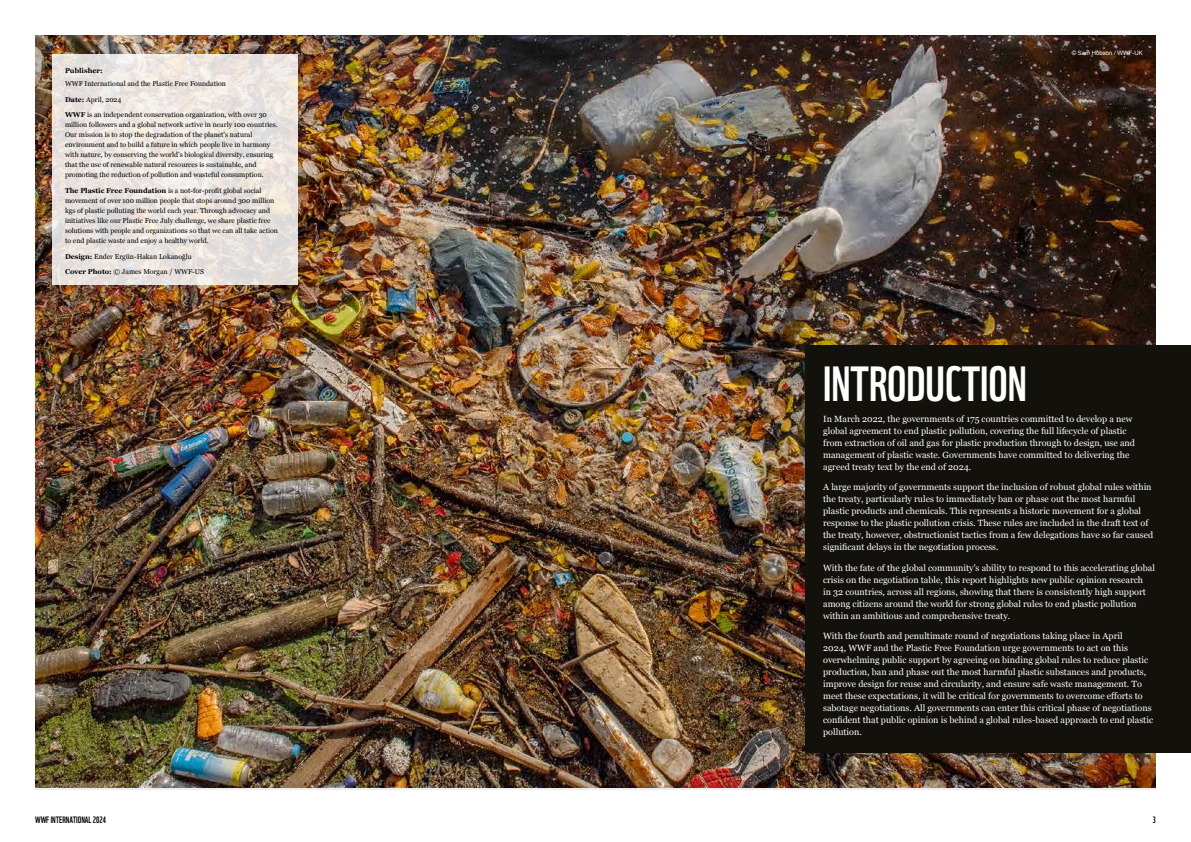
<style>
.page{position:relative;width:1191px;height:842px;background:#fff}
.page>*{position:absolute;margin:0;border:0;box-sizing:border-box;transform-origin:0 0}
.Heading_3{font:48px "WWF";color:#fff}
.t1{font:9px/12px "Georgia";color:#fff}
.t2{font:9px "WWF";color:#000}
.Copyright_Credit{font:7px/10px "Georgia";color:#000}
.Copyright_Credit-2{font:700 7px "Georgia";color:#000}
.Copyright_Credit-3{font:6px "Arial";color:#fff}
.s1{font-weight:700}
</style>
<div class="page">
<img style="left:35px;top:35px;width:1121px;height:753px">
<svg style="left:53px;top:54px;width:245px;height:231px;background:#eae4e0"></svg>
<div style="left:805px;top:346px;width:386px;height:407px;background:#12110c"></div>
<p class="Copyright_Credit-2" style="left:65px;top:65px;width:39px">Publisher:</p>
<p class="Copyright_Credit" style="left:65px;top:78px;width:162px">WWF International and the Plastic Free Foundation</p>
<p class="Copyright_Credit" style="left:65px;top:94px;width:58px"><span class="s1">Date:</span> April, 2024</p>
<p class="Copyright_Credit" style="left:65px;top:110px;width:214px"><span class="s1">WWF</span> is an independent conservation organization, with over 30 million followers and a global network active in nearly 100 countries.<br>Our mission is to stop the degradation of the planet’s natural environment and to build a future in which people live in harmony with nature, by conserving the world’s biological diversity, ensuring that the use of renewable natural resources is sustainable, and promoting the reduction of pollution and wasteful consumption.</p>
<p class="Copyright_Credit" style="left:65px;top:185px;width:214px"><span class="s1">The Plastic Free Foundation</span> is a not-for-profit global social movement of over 100 million people that stops around 300 million kgs of plastic polluting the world each year. Through advocacy and initiatives like our Plastic Free July challenge, we share plastic free solutions with people and organizations so that we can all take action to end plastic waste and enjoy a healthy world.</p>
<p class="Copyright_Credit" style="left:65px;top:251px;width:128px"><span class="s1">Design:</span> Ender Ergün-Hakan Lokanoğlu</p>
<p class="Copyright_Credit" style="left:65px;top:267px;width:140px"><span class="s1">Cover Photo:</span> © James Morgan / WWF-US</p>
<p class="Copyright_Credit-3" style="left:1071px;top:49px;width:73px">© Sam Hobson / WWF-UK</p>
<p class="Heading_3" style="left:823px;top:347px;width:205px">INTRODUCTION</p>
<p class="t1" style="left:823px;top:412px;width:313px">In March 2022, the governments of 175 countries committed to develop a new global agreement to end plastic pollution, covering the full lifecycle of plastic from extraction of oil and gas for plastic production through to design, use and management of plastic waste. Governments have committed to delivering the agreed treaty text by the end of 2024.</p>
<p class="t1" style="left:823px;top:481px;width:332px">A large majority of governments support the inclusion of robust global rules within the treaty, particularly rules to immediately ban or phase out the most harmful plastic products and chemicals. This represents a historic movement for a global response to the plastic pollution crisis. These rules are included in the draft text of the treaty, however, obstructionist tactics from a few delegations have so far caused significant delays in the negotiation process.</p>
<p class="t1" style="left:823px;top:561px;width:333px">With the fate of the global community's ability to respond to this accelerating global crisis on the negotiation table, this report highlights new public opinion research<br>in 32 countries, across all regions, showing that there is consistently high support among citizens around the world for strong global rules to end plastic pollution within an ambitious and comprehensive treaty.</p>
<p class="t1" style="left:823px;top:630px;width:331px">With the fourth and penultimate round of negotiations taking place in April<br>2024, WWF and the Plastic Free Foundation urge governments to act on this overwhelming public support by agreeing on binding global rules to reduce plastic production, ban and phase out the most harmful plastic substances and products, improve design for reuse and circularity, and ensure safe waste management. To meet these expectations, it will be critical for governments to overcome efforts to sabotage negotiations. All governments can enter this critical phase of negotiations confident that public opinion is behind a global rules-based approach to end plastic pollution.</p>
<p class="t2" style="left:35px;top:813px;width:73px">WWF INTERNATIONAL 2024</p>
<p class="t2" style="left:1152px;top:813px;width:5px">3</p>
</div>
